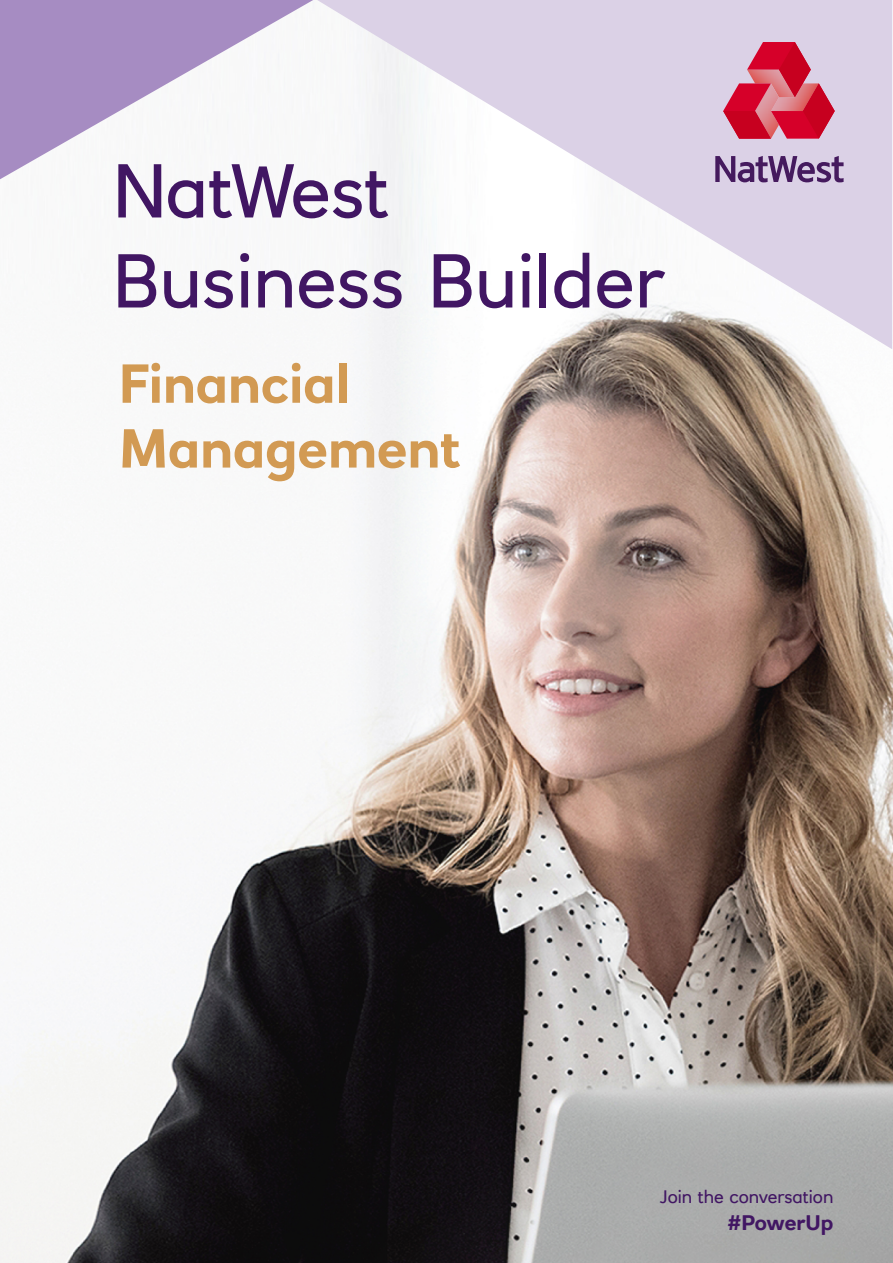
<style>
.page{position:relative;width:893px;height:1263px;background:#fff}
.page>*{position:absolute;margin:0;border:0;box-sizing:border-box;transform-origin:0 0}
.t1{font:75px/90px "RN House Sans";color:#411663}
.t2{font:700 54px/64.8px "RN House Sans";color:#d29a53}
.t3{font:700 21px "RN House Sans";letter-spacing:-.005em;color:#411663}
.t4{font:18px "RN House Sans";color:#411663}
</style>
<div class="page">
<img style="left:0;top:0;width:893px;height:1263px">
<svg style="left:317px;top:0;width:575px;height:349px"></svg>
<svg style="left:0;top:0;width:313px;height:179px"></svg>
<svg style="left:723px;top:42px;width:112px;height:97px;background:#d55c75"></svg>
<svg style="left:715px;top:156px;width:129px;height:26px;background:#9278a4"></svg>
<p class="t1" style="left:113px;top:146px;width:554px">NatWest<br>Business Builder</p>
<p class="t2" style="left:119px;top:351px;width:343px">Financial<br>Management</p>
<p class="t4" style="left:660px;top:1186px;width:175px">Join the conversation</p>
<p class="t3" style="left:727px;top:1209px;width:107px">#PowerUp</p>
</div>
